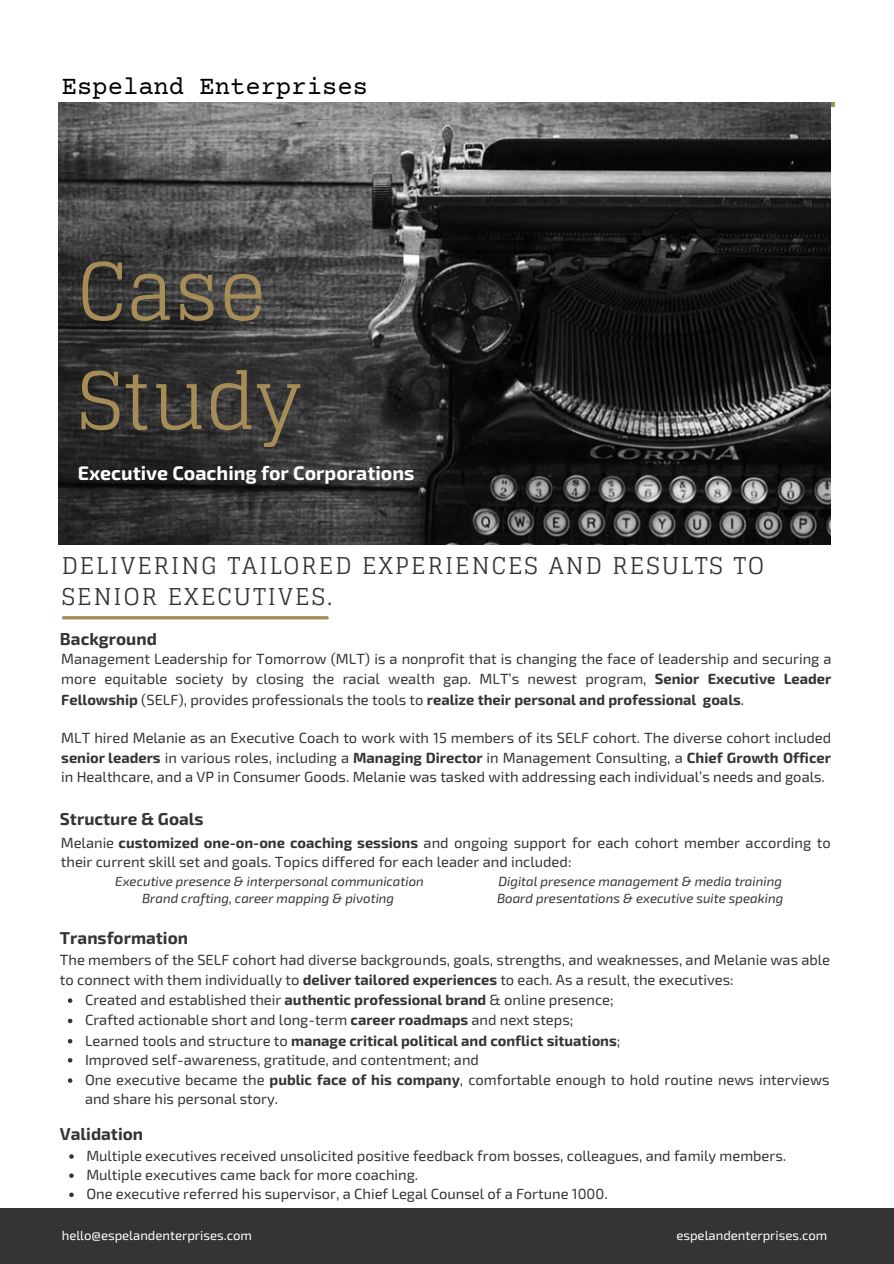
<style>
.page{position:relative;width:894px;height:1264px;background:#fff}
.page>*{position:absolute;margin:0;border:0;box-sizing:border-box;transform-origin:0 0}
.t1{font:78.45px "Glegoo";color:#a68d57}
.t2{font:25.5px "Courier Prime";color:#000}
.t3{font:23.1px/31.5px "Glegoo";letter-spacing:.09em;color:#343434}
.t4{font:700 19.65px "Exo 2";color:#fff}
.t5{font:700 17.1px "Exo 2";color:#343434}
.t6{font:14.7px/20.2px "Exo 2";color:#343434}
.t7{font:700 14.7px "Exo 2";color:#343434}
.t8{font:italic 13.2px "Exo 2";color:#343434}
.t9{font:13.05px "Exo 2";color:#fff}
.s1{font-weight:700}
.s2{font-weight:400}
</style>
<div class="page">
<div style="left:0;top:1208px;width:893px;height:55px;background:#343434"></div>
<img style="left:59px;top:103px;width:771px;height:441px">
<hr style="left:63px;top:616px;width:264px;height:3px;background:#a68d57">
<svg style="left:68px;top:998px;width:4px;height:4px"></svg>
<svg style="left:68px;top:1018px;width:4px;height:5px"></svg>
<svg style="left:68px;top:1039px;width:4px;height:4px"></svg>
<svg style="left:68px;top:1058px;width:4px;height:4px"></svg>
<svg style="left:68px;top:1078px;width:4px;height:4px"></svg>
<svg style="left:69px;top:1154px;width:5px;height:4px"></svg>
<svg style="left:69px;top:1173px;width:5px;height:4px"></svg>
<svg style="left:69px;top:1192px;width:5px;height:4px"></svg>
<p class="t2" style="left:62px;top:75px;width:307px">Espeland Enterprises</p>
<p class="t1" style="left:78px;top:247px;width:190px">Case</p>
<p class="t1" style="left:78px;top:356px;width:225px">Study</p>
<p class="t4" style="left:78px;top:460px;width:338px">Executive Coaching for Corporations</p>
<p class="t3" style="left:62px;top:550px;width:703px">DELIVERING TAILORED EXPERIENCES AND RESULTS TO<br>SENIOR EXECUTIVES.</p>
<p class="t5" style="left:60px;top:627px;width:98px">Background</p>
<p class="t6" style="left:61px;top:648px;width:771px;text-align:justify">Management Leadership for Tomorrow (MLT) is a nonprofit that is changing the face of leadership and securing a more equitable society by closing the racial wealth gap. MLT’s newest program, <span class="s1">Senior Executive Leader Fellowship</span> (SELF), provides professionals the tools to <span class="s1">realize their personal and professional goals</span>.</p>
<p class="t6" style="left:61px;top:727px;width:771px;line-height:19.6px;text-align:justify">MLT hired Melanie as an Executive Coach to work with 15 members of its SELF cohort. The diverse cohort included <span class="s1">senior leaders</span> in various roles, including a <span class="s1">Managing Director</span> in Management Consulting, a <span class="s1">Chief Growth Officer </span>in Healthcare, and a VP in Consumer Goods. Melanie was tasked with addressing each individual’s needs and goals.</p>
<p class="t5" style="left:60px;top:807px;width:145px">Structure &amp; Goals</p>
<p class="t6" style="left:61px;top:832px;width:771px;line-height:19.2px">Melanie <span class="s1">customized one-on-one coaching sessions</span> and ongoing support for each cohort member according to their current skill set and goals. Topics differed for each leader and included:</p>
<p class="t8" style="left:115px;top:872px;width:310px">Executive presence &amp; interpersonal communication</p>
<p class="t8" style="left:142px;top:890px;width:253px">Brand crafting, career mapping &amp; pivoting</p>
<p class="t8" style="left:498px;top:872px;width:285px">Digital presence management &amp; media training</p>
<p class="t8" style="left:497px;top:890px;width:287px">Board presentations &amp; executive suite speaking</p>
<p class="t5" style="left:60px;top:926px;width:129px">Transformation</p>
<p class="t6" style="left:60px;top:948px;width:771px">The members of the SELF cohort had diverse backgrounds, goals, strengths, and weaknesses, and Melanie was able to connect with them individually to <span class="s1">deliver tailored experiences</span> to each. As a result, the executives:</p>
<p class="t6" style="left:85px;top:989px;width:530px">Created and established their <span class="s1">authentic professional brand</span> &amp; online presence;</p>
<p class="t6" style="left:85px;top:1009px;width:489px">Crafted actionable short and long-term <span class="s1">career roadmaps</span> and next steps;</p>
<p class="t7" style="left:85px;top:1030px;width:536px"><span class="s2">Learned tools and structure to</span> manage critical political and conflict situations<span class="s2">;</span></p>
<p class="t6" style="left:85px;top:1048px;width:395px">Improved self-awareness, gratitude, and contentment; and</p>
<p class="t6" style="left:85px;top:1069px;width:745px;line-height:19.2px">One executive became the <span class="s1">public face of his company</span>, comfortable enough to hold routine news interviews and share his personal story.</p>
<p class="t5" style="left:60px;top:1122px;width:85px">Validation</p>
<p class="t6" style="left:86px;top:1144px;width:701px">Multiple executives received unsolicited positive feedback from bosses, colleagues, and family members.</p>
<p class="t6" style="left:86px;top:1164px;width:333px">Multiple executives came back for more coaching.</p>
<p class="t6" style="left:86px;top:1183px;width:522px">One executive referred his supervisor, a Chief Legal Counsel of a Fortune 1000.</p>
<p class="t9" style="left:62px;top:1226px;width:192px">hello@espelandenterprises.com</p>
<p class="t9" style="left:676px;top:1226px;width:152px">espelandenterprises.com</p>
</div>
